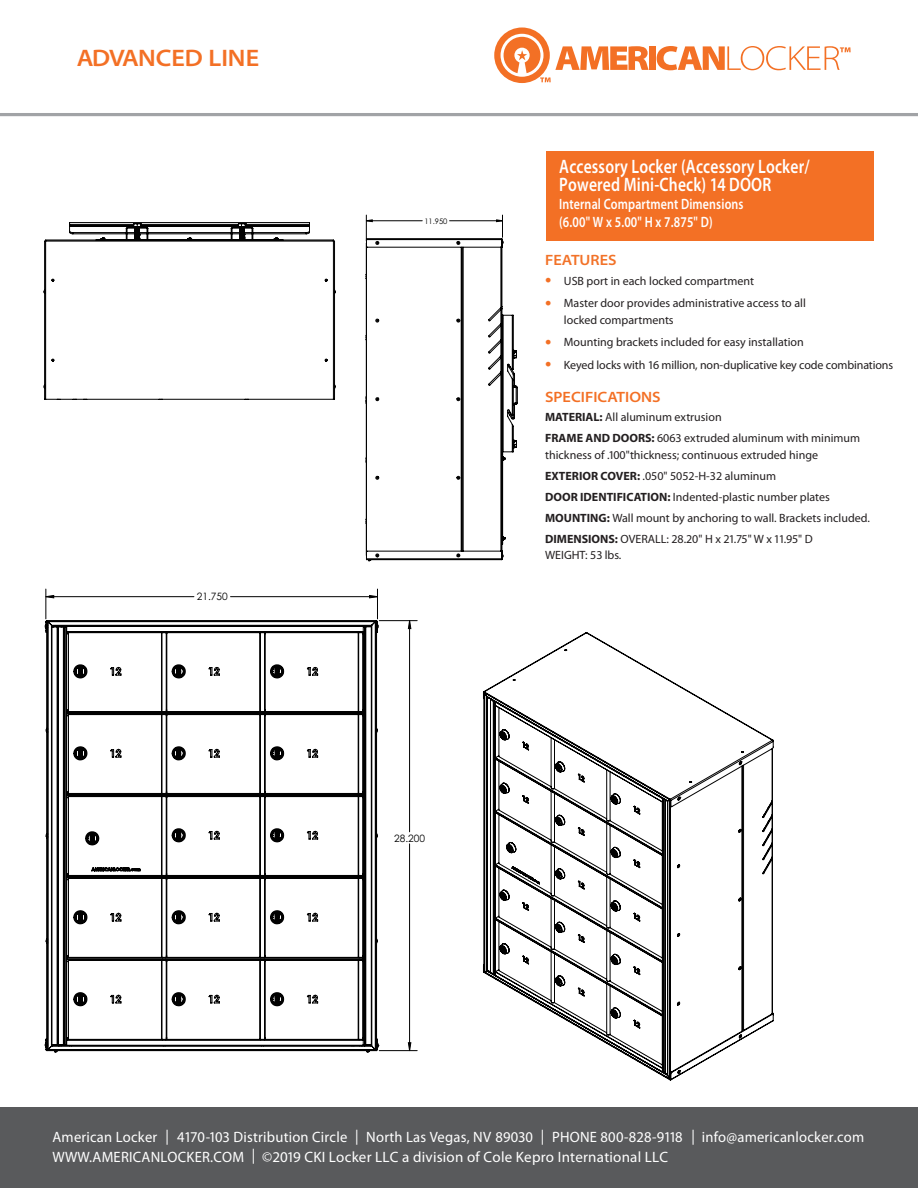
<style>
.page{position:relative;width:918px;height:1188px;background:#fff}
.page>*{position:absolute;margin:0;border:0;box-sizing:border-box;transform-origin:0 0}
.t1{font:600 semi-expanded 24px "Myriad Pro";color:#f37025}
.t2{font:600 19.5px/18px "Myriad Pro";letter-spacing:.01em;color:#fff;scale:.8 1}
.t3{font:15px/19.5px "Myriad Pro";letter-spacing:.015em;color:#fff}
.t4{font:600 15px/18px "Myriad Pro";letter-spacing:.01em;color:#fff;scale:.8 1}
.t5{font:600 semi-expanded 15px "Myriad Pro";color:#f37025}
.t6{font:600 semi-expanded 15px "Myriad Pro";color:#f27228}
.t7{font:12px/21px "Myriad Pro";color:#231f20}
.t8{font:10.2px "Century Gothic";color:#010101}
.t9{font:7.65px "Century Gothic";color:#010101}
.s1{font-size:22.5px;color:#f37025}
.s2{font-weight:700}
</style>
<div class="page">
<div style="left:546px;top:151px;width:328px;height:90px;background:#f37025"></div>
<hr style="left:0;top:113px;width:918px;height:3px;background:#a1a3a6">
<div style="left:649px;top:46px;width:7px;height:24px;background:#f37025"></div>
<svg style="left:657px;top:46px;width:194px;height:24px"></svg>
<svg style="left:494px;top:28px;width:155px;height:55px"></svg>
<div style="left:0;top:1107px;width:918px;height:81px;background:#595a5c"></div>
<svg style="left:43px;top:222px;width:293px;height:178px"></svg>
<hr style="left:450px;top:221px;width:53px;height:1px;background:#010101">
<hr style="left:366px;top:221px;width:56px;height:1px;background:#010101">
<svg style="left:496px;top:215px;width:7px;height:22px"></svg>
<svg style="left:366px;top:215px;width:7px;height:23px"></svg>
<svg style="left:366px;top:238px;width:152px;height:323px"></svg>
<hr style="left:409px;top:844px;width:1px;height:207px;background:#010101">
<hr style="left:409px;top:621px;width:1px;height:211px;background:#010101">
<hr style="left:379px;top:1050px;width:38px;height:1px;background:#010101">
<hr style="left:379px;top:620px;width:38px;height:1px;background:#010101">
<hr style="left:231px;top:596px;width:146px;height:1px;background:#010101">
<hr style="left:46px;top:596px;width:148px;height:1px;background:#010101">
<hr style="left:377px;top:589px;width:1px;height:30px;background:#010101">
<hr style="left:46px;top:589px;width:1px;height:30px;background:#010101">
<svg style="left:408px;top:1042px;width:3px;height:9px"></svg>
<svg style="left:408px;top:620px;width:3px;height:9px"></svg>
<svg style="left:369px;top:595px;width:8px;height:3px"></svg>
<svg style="left:45px;top:595px;width:9px;height:3px"></svg>
<svg style="left:44px;top:620px;width:335px;height:433px"></svg>
<svg style="left:483px;top:632px;width:291px;height:449px"></svg>
<h1 class="t1" style="left:77px;top:43px;width:184px">ADVANCED LINE</h1>
<p class="t8" style="left:197px;top:591px;width:32px">21.750</p>
<p class="t9" style="left:424px;top:216px;width:25px">11.950</p>
<h2 class="t2" style="left:559px;top:158px;width:315px">Accessory Locker (Accessory Locker/<br>Powered Mini-Check) 14 DOOR</h2>
<p class="t4" style="left:559px;top:195px;width:232px">Internal Compartment Dimensions (6.00" W x 5.00" H x 7.875" D)</p>
<p class="t6" style="left:545px;top:251px;width:73px">FEATURES</p>
<p class="t7" style="left:545px;top:271px;width:211px"><span class="s1">•</span> USB port in each locked compartment</p>
<p class="t7" style="left:564px;top:295px;width:243px;line-height:16.5px;text-indent:-19px"><span class="s1">•</span> Master door provides administrative access to all locked compartments</p>
<p class="t7" style="left:545px;top:332px;width:260px"><span class="s1">•</span> Mounting brackets included for easy installation</p>
<p class="t7" style="left:545px;top:355px;width:350px"><span class="s1">•</span> Keyed locks with 16 million, non-duplicative key code combinations</p>
<p class="t5" style="left:545px;top:387px;width:117px">SPECIFICATIONS</p>
<p class="t7" style="left:545px;top:407px;width:317px"><span class="s2">MATERIAL:</span> All aluminum extrusion<br><span class="s2">FRAME AND DOORS:</span> 6063 extruded aluminum with minimum</p>
<p class="t7" style="left:545px;top:445px;width:326px">thickness of .100"thickness; continuous extruded hinge <span class="s2">EXTERIOR COVER:</span> .050" 5052-H-32 aluminum<br><span class="s2">DOOR IDENTIFICATION:</span> Indented-plastic number plates <span class="s2">MOUNTING:</span> Wall mount by anchoring to wall. Brackets included.<br><span class="s2">DIMENSIONS:</span> OVERALL: 28.20" H x 21.75" W x 11.95" D</p>
<p class="t7" style="left:545px;top:545px;width:78px">WEIGHT: 53 lbs.</p>
<p class="t8" style="left:394px;top:832px;width:32px">28.200</p>
<p class="t3" style="left:52px;top:1128px;width:813px">American Locker | 4170-103 Distribution Circle | North Las Vegas, NV 89030 | PHONE 800-828-9118 | info@americanlocker.com<br>WWW.AMERICANLOCKER.COM | ©2019 CKI Locker LLC a division of Cole Kepro International LLC</p>
</div>
